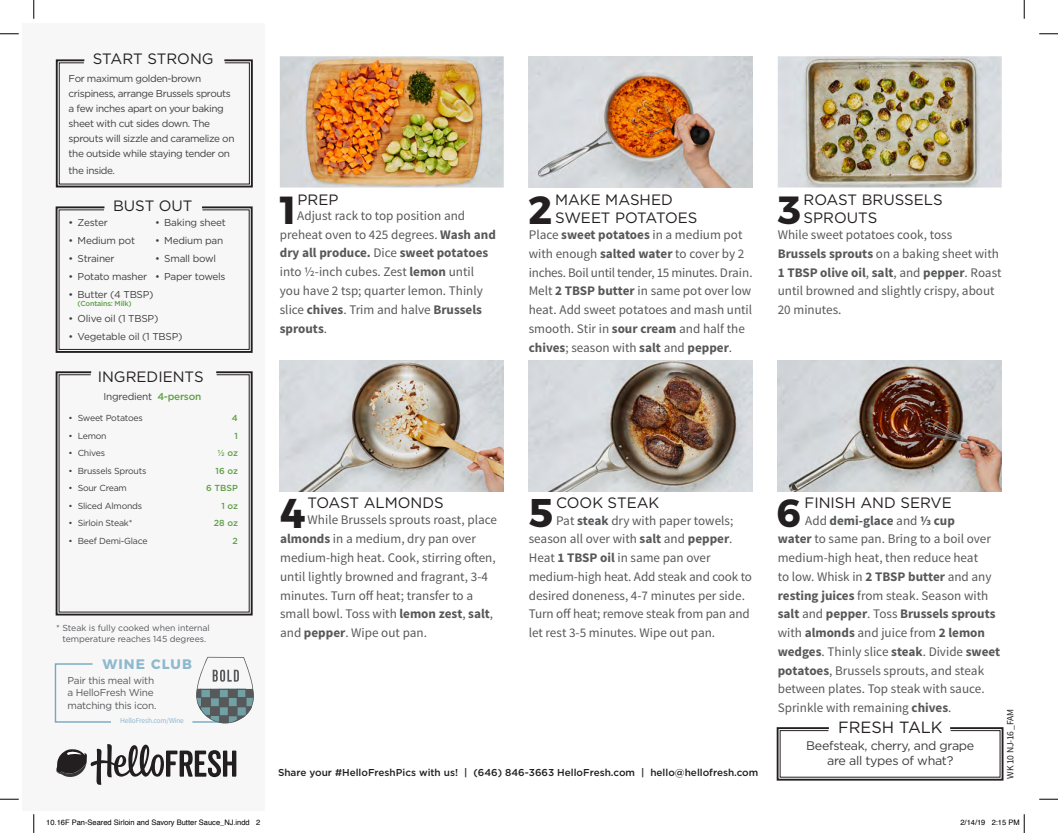
<style>
.page{position:relative;width:1058px;height:833px;background:#fff}
.page>*{position:absolute;margin:0;border:0;box-sizing:border-box;transform-origin:0 0}
.t1{font:700 41.5px "Montserrat";color:#231f20}
.t2{font:700 39.88px "Montserrat";color:#231f20}
.t3{font:700 39.25px "Montserrat";color:#231f20}
.t4{font:700 39.12px "Montserrat";color:#231f20}
.t5{font:16.25px "Gotham";color:#231f20}
.t6{font:15px/17.5px "Gotham";color:#231f20}
.t7{font:700 13.75px "Montserrat";letter-spacing:.075em;color:#8eb9cd}
.t8{font:13.12px/18.8px "Source Sans Pro";color:#57585a}
.t9{font:12.5px/15px "Gotham";letter-spacing:-.025em;color:#3e3e3f;text-align:center}
.t10{font:10px/15px "Gotham";letter-spacing:-.04em;color:#3e3e3f}
.t11{font:500 10px "Gotham";color:#231f20}
.t12{font:10px/12.5px "Gotham";letter-spacing:-.025em;color:#57585a}
.t13{font:9.62px "Source Sans Pro";letter-spacing:-.025em;color:#231f20}
.t14{font:8.75px "Gotham";letter-spacing:-.025em;color:#3e3e3f}
.t15{font:8.75px/10.5px "Gotham";letter-spacing:-.01em;color:#57585a;text-align:center}
.t16{font:500 8.75px/17.5px "Gotham";color:#5e9f43;text-align:right}
.t17{font:7.5px "Helvetica";color:#000}
.t18{font:7.5px "Source Sans Pro";letter-spacing:-.025em;color:#8eb9cd}
.t19{font:500 7.25px "Gotham";letter-spacing:-.025em;color:#5e9f43}
.s1{font-weight:500;color:#5e9f43}
.s2{font-weight:700}
</style>
<div class="page">
<div style="left:23px;top:23px;width:242px;height:787px;background:#f7f7f8"></div>
<svg style="left:54px;top:663px;width:57px;height:60px"></svg>
<svg style="left:55px;top:206px;width:198px;height:147px"></svg>
<svg style="left:55px;top:371px;width:198px;height:245px"></svg>
<svg style="left:55px;top:59px;width:198px;height:129px"></svg>
<svg style="left:776px;top:727px;width:228px;height:54px"></svg>
<hr style="left:193px;top:721px;width:35px;height:1px;background:#72a8c1">
<svg style="left:56px;top:744px;width:180px;height:40px"></svg>
<img style="left:280px;top:56px;width:224px;height:131px">
<img style="left:529px;top:56px;width:223px;height:131px">
<img style="left:529px;top:360px;width:223px;height:131px">
<img style="left:280px;top:360px;width:224px;height:131px">
<img style="left:778px;top:56px;width:223px;height:131px">
<img style="left:777px;top:360px;width:224px;height:131px">
<svg style="left:196px;top:656px;width:58px;height:68px"></svg>
<svg style="left:0;top:33px;width:19px;height:2px"></svg>
<svg style="left:1039px;top:33px;width:19px;height:2px"></svg>
<svg style="left:0;top:798px;width:19px;height:2px"></svg>
<svg style="left:1039px;top:798px;width:19px;height:2px"></svg>
<svg style="left:33px;top:0;width:2px;height:19px"></svg>
<svg style="left:33px;top:814px;width:2px;height:19px"></svg>
<svg style="left:1023px;top:0;width:2px;height:19px"></svg>
<svg style="left:1023px;top:814px;width:2px;height:19px"></svg>
<p class="t6" style="left:93px;top:50px;width:122px">START STRONG</p>
<p class="t10" style="left:69px;top:71px;width:167px">For maximum golden-brown crispiness, arrange Brussels sprouts a few inches apart on your baking sheet with cut sides down. The sprouts will sizzle and caramelize on the outside while staying tender on</p>
<p class="t10" style="left:69px;top:162px;width:48px">the inside.</p>
<p class="t6" style="left:113px;top:197px;width:81px">BUST OUT</p>
<p class="t10" style="left:155px;top:215px;width:72px">• Baking sheet</p>
<p class="t10" style="left:155px;top:233px;width:69px">• Medium pan</p>
<p class="t10" style="left:155px;top:251px;width:62px">• Small bowl</p>
<p class="t10" style="left:155px;top:269px;width:72px">• Paper towels</p>
<p class="t10" style="left:69px;top:215px;width:41px">• Zester</p>
<p class="t10" style="left:69px;top:233px;width:68px">• Medium pot</p>
<p class="t10" style="left:69px;top:251px;width:47px">• Strainer</p>
<p class="t10" style="left:69px;top:269px;width:80px">• Potato masher</p>
<p class="t10" style="left:69px;top:287px;width:86px">• Butter (4 TBSP)</p>
<p class="t19" style="left:78px;top:299px;width:55px">(Contains: Milk)</p>
<p class="t10" style="left:69px;top:310px;width:91px">• Olive oil (1 TBSP)</p>
<p class="t10" style="left:69px;top:328px;width:115px">• Vegetable oil (1 TBSP)</p>
<p class="t6" style="left:98px;top:368px;width:107px">INGREDIENTS</p>
<p class="t10" style="left:103px;top:389px;width:99px">Ingredient <span class="s1">4-person</span></p>
<p class="t14" style="left:69px;top:412px;width:76px">• Sweet Potatoes</p>
<p class="t14" style="left:69px;top:430px;width:39px">• Lemon</p>
<p class="t14" style="left:69px;top:447px;width:38px">• Chives</p>
<p class="t14" style="left:69px;top:465px;width:79px">• Brussels Sprouts</p>
<p class="t14" style="left:69px;top:482px;width:60px">• Sour Cream</p>
<p class="t14" style="left:69px;top:500px;width:75px">• Sliced Almonds</p>
<p class="t14" style="left:69px;top:517px;width:65px">• Sirloin Steak*</p>
<p class="t14" style="left:69px;top:535px;width:80px">• Beef Demi-Glace</p>
<p class="t16" style="left:206px;top:409px;width:33px">4<br>1<br>½ oz<br>16 oz<br>6 TBSP<br>1 oz<br>28 oz<br>2</p>
<p class="t15" style="left:56px;top:622px;width:155px">* Steak is fully cooked when internal temperature reaches 145 degrees.</p>
<p class="t7" style="left:103px;top:653px;width:91px">WINE CLUB</p>
<p class="t12" style="left:68px;top:673px;width:90px">Pair this meal with a HelloFresh Wine matching this icon.</p>
<p class="t18" style="left:120px;top:716px;width:65px">HelloFresh.com/Wine</p>
<p class="t6" style="left:297px;top:191px;width:42px">PREP</p>
<p class="t6" style="left:555px;top:191px;width:144px">MAKE MASHED<br>SWEET POTATOES</p>
<p class="t6" style="left:803px;top:191px;width:141px">ROAST BRUSSELS<br>SPROUTS</p>
<h3 class="t4" style="left:276px;top:178px;width:26px">1</h3>
<h3 class="t3" style="left:528px;top:177px;width:26px">2</h3>
<h3 class="t3" style="left:777px;top:177px;width:26px">3</h3>
<p class="t8" style="left:280px;top:206px;width:217px;text-indent:17px">Adjust rack to top position and preheat oven to 425 degrees. <span class="s2">Wash and dry all produce.</span> Dice <span class="s2">sweet potatoes </span>into ½-inch cubes. Zest <span class="s2">lemon</span> until you have 2 tsp; quarter lemon. Thinly slice <span class="s2">chives</span>. Trim and halve <span class="s2">Brussels sprouts</span>.</p>
<p class="t8" style="left:529px;top:225px;width:225px">Place <span class="s2">sweet potatoes</span> in a medium pot with enough <span class="s2">salted water</span> to cover by 2 inches. Boil until tender, 15 minutes. Drain.<br>Melt <span class="s2">2 TBSP butter</span> in same pot over low heat. Add sweet potatoes and mash until smooth. Stir in <span class="s2">sour cream</span> and half the <span class="s2">chives</span>; season with <span class="s2">salt</span> and <span class="s2">pepper</span>.</p>
<p class="t8" style="left:777px;top:225px;width:225px">While sweet potatoes cook, toss<br><span class="s2">Brussels sprouts</span> on a baking sheet with<br><span class="s2">1 TBSP olive oil</span>, <span class="s2">salt</span>, and <span class="s2">pepper</span>. Roast until browned and slightly crispy, about<br>20 minutes.</p>
<p class="t6" style="left:307px;top:493px;width:138px">TOAST ALMONDS</p>
<p class="t6" style="left:556px;top:493px;width:105px">COOK STEAK</p>
<p class="t6" style="left:804px;top:493px;width:149px">FINISH AND SERVE</p>
<h1 class="t1" style="left:280px;top:478px;width:27px">4</h1>
<h2 class="t2" style="left:529px;top:479px;width:26px">5</h2>
<h3 class="t3" style="left:776px;top:480px;width:26px">6</h3>
<p class="t8" style="left:280px;top:511px;width:218px;text-indent:27px">While Brussels sprouts roast, place <span class="s2">almonds</span> in a medium, dry pan over medium-high heat. Cook, stirring often, until lightly browned and fragrant, 3-4 minutes. Turn off heat; transfer to a small bowl. Toss with <span class="s2">lemon zest</span>, <span class="s2">salt</span>, and <span class="s2">pepper</span>. Wipe out pan.</p>
<p class="t8" style="left:529px;top:511px;width:225px;text-indent:27px">Pat <span class="s2">steak</span> dry with paper towels; season all over with <span class="s2">salt</span> and <span class="s2">pepper</span>.<br>Heat <span class="s2">1 TBSP oil</span> in same pan over medium-high heat. Add steak and cook to desired doneness, 4-7 minutes per side.<br>Turn off heat; remove steak from pan and let rest 3-5 minutes. Wipe out pan.</p>
<p class="t8" style="left:777px;top:511px;width:224px;text-indent:27px">Add <span class="s2">demi-glace</span> and <span class="s2">⅓ cup<br>water</span> to same pan. Bring to a boil over medium-high heat, then reduce heat<br>to low. Whisk in <span class="s2">2 TBSP butter</span> and any <span class="s2">resting juices</span> from steak. Season with <span class="s2">salt</span> and <span class="s2">pepper</span>. Toss <span class="s2">Brussels sprouts </span>with <span class="s2">almonds</span> and juice from <span class="s2">2 lemon wedges</span>. Thinly slice <span class="s2">steak</span>. Divide <span class="s2">sweet potatoes</span>, Brussels sprouts, and steak between plates. Top steak with sauce.<br>Sprinkle with remaining <span class="s2">chives</span>.</p>
<p class="t5" style="left:838px;top:716px;width:106px">FRESH TALK</p>
<p class="t13" style="left:1004px;top:778px;width:71px;rotate:-90deg">WK 10 NJ-16 _FAM</p>
<p class="t9" style="left:806px;top:737px;width:169px">Beefsteak, cherry, and grape are all types of what?</p>
<p class="t11" style="left:278px;top:766px;width:482px">Share your #HelloFreshPics with us! | (646) 846-3663 HelloFresh.com | hello@hellofresh.com</p>
<p class="t17" style="left:46px;top:817px;width:215px">10.16F Pan-Seared Sirloin and Savory Butter Sauce_NJ.indd 2</p>
<p class="t17" style="left:960px;top:817px;width:61px">2/14/19 2:15 PM</p>
</div>
